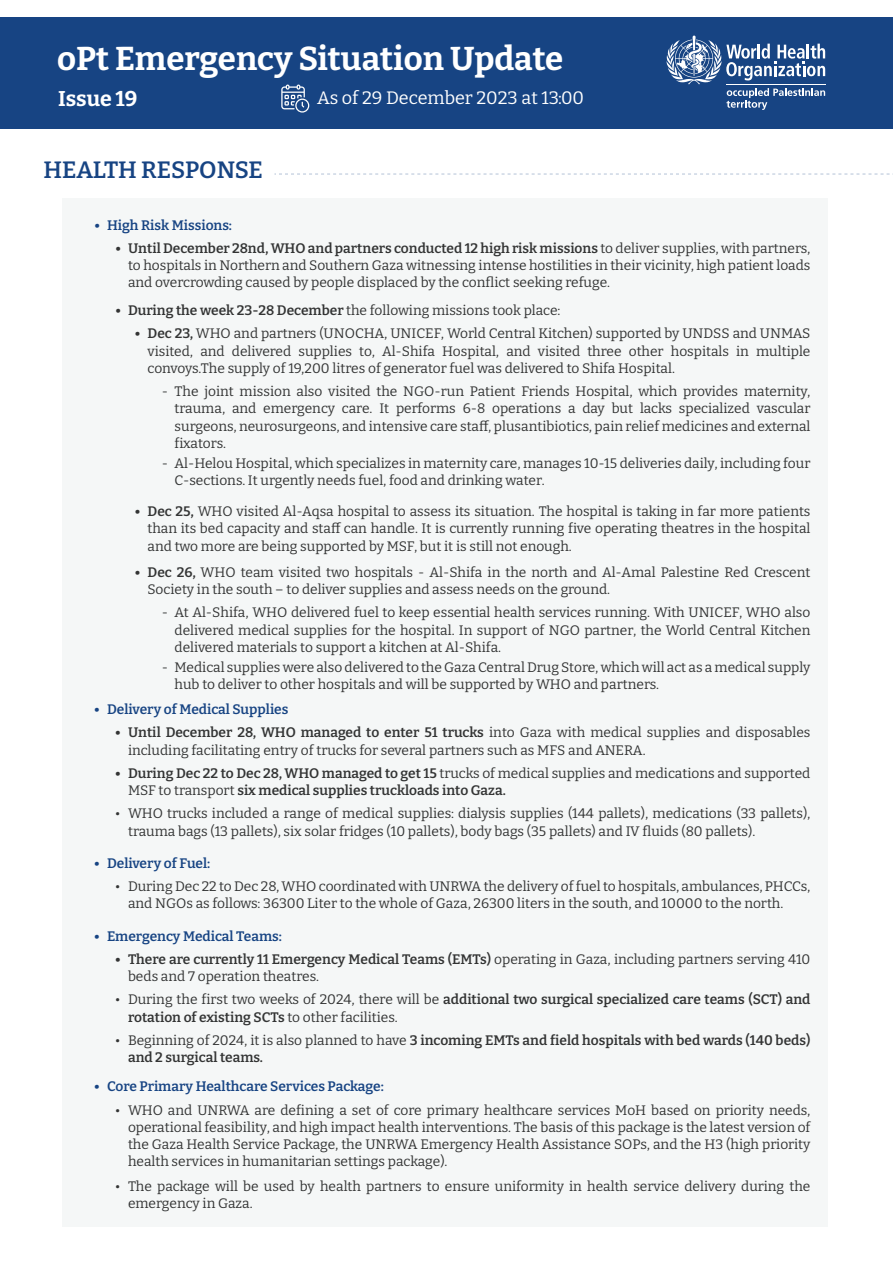
<style>
.page{position:relative;width:893px;height:1263px;background:#fff}
.page>*{position:absolute;margin:0;border:0;box-sizing:border-box;transform-origin:0 0}
.t1{font:700 33px "Bitter";color:#fff}
.t2{font:600 23.55px "Bitter";letter-spacing:-.01em;color:#174483}
.t3{font:700 21.3px "Bitter";color:#fff}
.t4{font:18px "Bitter";color:#fff}
.t5{font:13.8px/17.2px "Bitter";color:#333434}
.t6{font:600 13.8px/17.2px "Bitter";color:#333434}
.t7{font:600 13.8px "Bitter";color:#174483}
.s1{font-weight:600}
.s2{font-weight:400}
</style>
<div class="page">
<svg style="left:274px;top:173px;width:619px;height:2px"></svg>
<div style="left:63px;top:199px;width:765px;height:1028px;background:#f5f7f7"></div>
<div style="left:0;top:17px;width:893px;height:111px;background:#174483"></div>
<svg style="left:666px;top:36px;width:159px;height:74px"></svg>
<hr style="left:726px;top:84px;width:100px;height:1px;background:#fff">
<svg style="left:281px;top:85px;width:28px;height:28px"></svg>
<h1 class="t1" style="left:57px;top:32px;width:508px">oPt Emergency Situation Update</h1>
<h3 class="t3" style="left:58px;top:81px;width:81px">Issue 19</h3>
<h3 class="t4" style="left:317px;top:85px;width:268px">As of 29 December 2023 at 13:00</h3>
<h2 class="t2" style="left:44px;top:151px;width:221px">HEALTH RESPONSE</h2>
<p class="t7" style="left:94px;top:214px;width:139px">• High Risk Missions:</p>
<p class="t5" style="left:128px;top:239px;width:684px;text-align:justify;text-indent:-13px"><span class="s1">• Until December 28nd, WHO and partners conducted 12 high risk missions</span> to deliver supplies, with partners, to hospitals in Northern and Southern Gaza witnessing intense hostilities in their vicinity, high patient loads and overcrowding caused by people displaced by the conflict seeking refuge.</p>
<p class="t5" style="left:115px;top:301px;width:447px"><span class="s1">• During the week 23-28 December</span> the following missions took place:</p>
<p class="t5" style="left:148px;top:324px;width:664px;text-align:justify;text-indent:-13px"><span class="s1">• Dec 23,</span> WHO and partners (UNOCHA, UNICEF, World Central Kitchen) supported by UNDSS and UNMAS visited, and delivered supplies to, Al-Shifa Hospital, and visited three other hospitals in multiple convoys.The supply of 19,200 litres of generator fuel was delivered to Shifa Hospital.</p>
<p class="t5" style="left:175px;top:382px;width:637px;text-align:justify;text-indent:-13px">- The joint mission also visited the NGO-run Patient Friends Hospital, which provides maternity, trauma, and emergency care. It performs 6-8 operations a day but lacks specialized vascular surgeons, neurosurgeons, and intensive care staff, plusantibiotics, pain relief medicines and external fixators.</p>
<p class="t5" style="left:175px;top:454px;width:637px;text-indent:-13px">- Al-Helou Hospital, which specializes in maternity care, manages 10-15 deliveries daily, including four<br>C-sections. It urgently needs fuel, food and drinking water.</p>
<p class="t5" style="left:148px;top:502px;width:664px;text-align:justify;text-indent:-13px"><span class="s1">• Dec 25,</span> WHO visited Al-Aqsa hospital to assess its situation. The hospital is taking in far more patients than its bed capacity and staff can handle. It is currently running five operating theatres in the hospital and two more are being supported by MSF, but it is still not enough.</p>
<p class="t5" style="left:148px;top:563px;width:664px;text-indent:-13px"><span class="s1">• Dec 26,</span> WHO team visited two hospitals - Al-Shifa in the north and Al-Amal Palestine Red Crescent<br>Society in the south – to deliver supplies and assess needs on the ground.</p>
<p class="t5" style="left:175px;top:603px;width:637px;text-align:justify;text-indent:-13px">- At Al-Shifa, WHO delivered fuel to keep essential health services running. With UNICEF, WHO also delivered medical supplies for the hospital. In support of NGO partner, the World Central Kitchen delivered materials to support a kitchen at Al-Shifa.</p>
<p class="t5" style="left:175px;top:658px;width:637px;text-indent:-13px">- Medical supplies were also delivered to the Gaza Central Drug Store, which will act as a medical supply hub to deliver to other hospitals and will be supported by WHO and partners.</p>
<p class="t7" style="left:94px;top:698px;width:196px">• Delivery of Medical Supplies</p>
<p class="t5" style="left:128px;top:723px;width:684px;text-indent:-13px"><span class="s1">• Until December 28, WHO managed to enter 51 trucks</span> into Gaza with medical supplies and disposables including facilitating entry of trucks for several partners such as MFS and ANERA.</p>
<p class="t6" style="left:128px;top:764px;width:684px;text-indent:-13px">• During Dec 22 to Dec 28, WHO managed to get 15 <span class="s2">trucks of medical supplies and medications and supported<br>MSF to transport</span> six medical supplies truckloads into Gaza.</p>
<p class="t5" style="left:128px;top:804px;width:684px;text-indent:-13px">• WHO trucks included a range of medical supplies: dialysis supplies (144 pallets), medications (33 pallets), trauma bags (13 pallets), six solar fridges (10 pallets), body bags (35 pallets) and IV fluids (80 pallets).</p>
<p class="t7" style="left:94px;top:852px;width:118px">• Delivery of Fuel:</p>
<p class="t5" style="left:128px;top:877px;width:684px;text-indent:-13px">• During Dec 22 to Dec 28, WHO coordinated with UNRWA the delivery of fuel to hospitals, ambulances, PHCCs, and NGOs as follows: 36300 Liter to the whole of Gaza, 26300 liters in the south, and 10000 to the north.</p>
<p class="t7" style="left:94px;top:925px;width:189px">• Emergency Medical Teams:</p>
<p class="t5" style="left:128px;top:950px;width:684px;text-indent:-13px"><span class="s1">• There are currently 11 Emergency Medical Teams (EMTs)</span> operating in Gaza, including partners serving 410 beds and 7 operation theatres.</p>
<p class="t6" style="left:128px;top:990px;width:684px;text-indent:-13px"><span class="s2">• During the first two weeks of 2024, there will be</span> additional two surgical specialized care teams (SCT) and rotation of existing SCTs <span class="s2">to other facilities.</span></p>
<p class="t6" style="left:128px;top:1031px;width:684px;text-indent:-13px"><span class="s2">• Beginning of 2024, it is also planned to have</span> 3 incoming EMTs and field hospitals with bed wards (140 beds) and 2 surgical teams.</p>
<p class="t7" style="left:94px;top:1076px;width:291px">• Core Primary Healthcare Services Package:</p>
<p class="t5" style="left:128px;top:1100px;width:684px;text-align:justify;text-indent:-13px">• WHO and UNRWA are defining a set of core primary healthcare services MoH based on priority needs, operational feasibility, and high impact health interventions. The basis of this package is the latest version of the Gaza Health Service Package, the UNRWA Emergency Health Assistance SOPs, and the H3 (high priority health services in humanitarian settings package).</p>
<p class="t5" style="left:128px;top:1177px;width:684px;text-indent:-13px">• The package will be used by health partners to ensure uniformity in health service delivery during the emergency in Gaza.</p>
</div>
